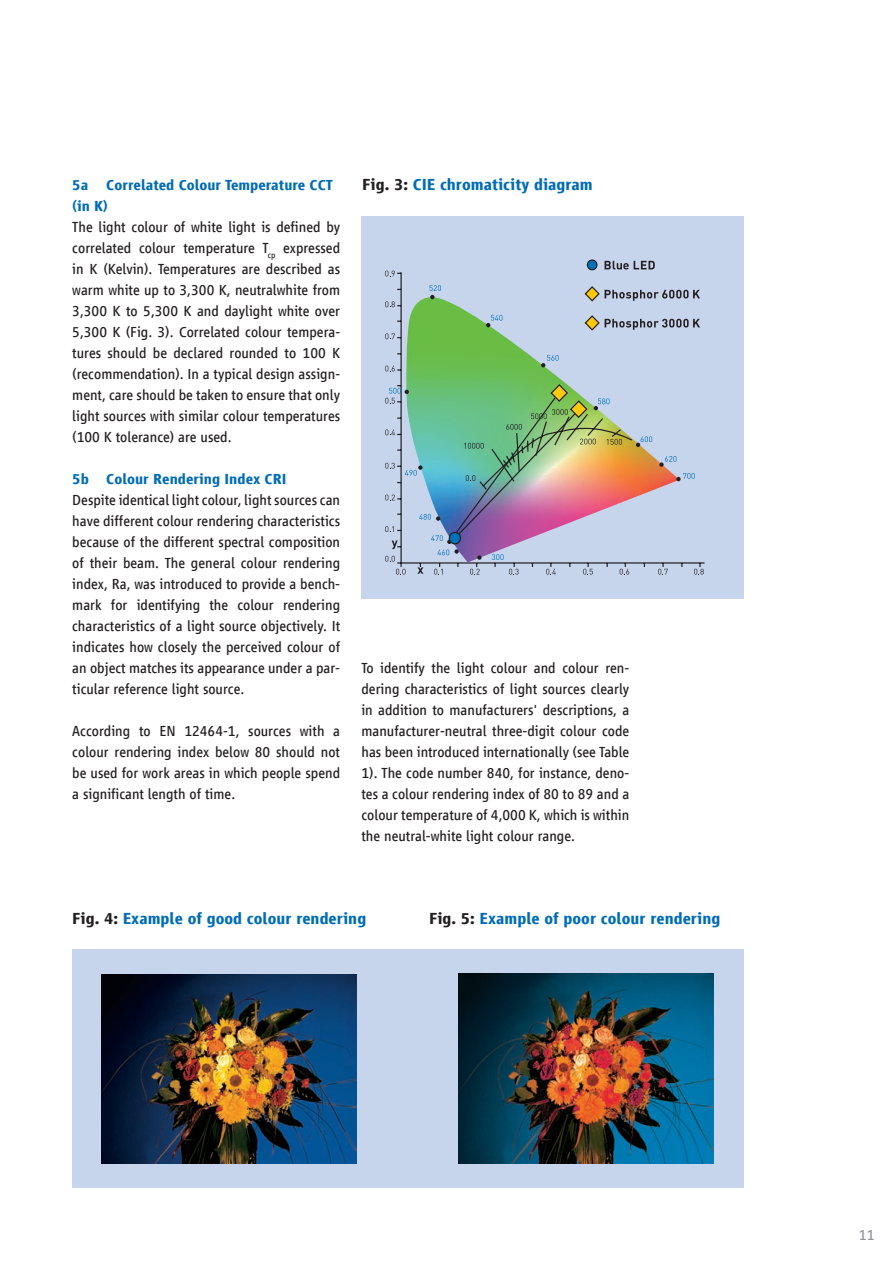
<style>
.page{position:relative;width:893px;height:1263px;background:#fff}
.page>*{position:absolute;margin:0;border:0;box-sizing:border-box;transform-origin:0 0}
.t1{font:700 16.5px "Vialog LT Com";color:#006cb7}
.t2{font:15px/21px "Vialog LT Com";color:#231f20;text-align:justify}
.t3{font:700 15px/21px "Vialog LT Com";color:#006cb7}
.t4{font:15px "Vialog LT Com";color:#939598}
.s1{color:#231f20}
</style>
<div class="page">
<div style="left:361px;top:216px;width:383px;height:383px;background:#c6d4ec"></div>
<img style="left:385px;top:259px;width:319px;height:316px">
<div style="left:72px;top:949px;width:672px;height:238px;background:#c6d4ec"></div>
<img style="left:101px;top:974px;width:255px;height:189px">
<img style="left:458px;top:974px;width:255px;height:189px">
<p class="t3" style="left:72px;top:175px;width:262px">5a Correlated Colour Temperature CCT (in K)</p>
<p class="t2" style="left:72px;top:217px;width:269px">The light colour of white light is defined by correlated colour temperature T<sub>cp</sub> expressed in K (Kelvin). Temperatures are described as warm white up to 3,300 K, neutralwhite from 3,300 K to 5,300 K and daylight white over 5,300 K (Fig. 3). Correlated colour tempera&shy;tures should be declared rounded to 100 K (recommendation). In a typical design assign&shy;ment, care should be taken to ensure that only light sources with similar colour temperatures (100 K tolerance) are used.</p>
<p class="t3" style="left:72px;top:469px;width:216px">5b Colour Rendering Index CRI</p>
<p class="t2" style="left:72px;top:490px;width:269px">Despite identical light colour, light sources can have different colour rendering characteristics because of the different spectral composition of their beam. The general colour rendering index, Ra, was introduced to provide a bench&shy;mark for identifying the colour rendering characteristics of a light source objectively. It indicates how closely the perceived colour of an object matches its appearance under a par&shy;ticular reference light source.</p>
<p class="t2" style="left:72px;top:721px;width:269px">According to EN 12464-1, sources with a colour rendering index below 80 should not be used for work areas in which people spend a significant length of time.</p>
<p class="t1" style="left:362px;top:175px;width:232px"><span class="s1">Fig. 3:</span> CIE chromaticity diagram</p>
<p class="t2" style="left:361px;top:658px;width:269px">To identify the light colour and colour ren&shy;dering characteristics of light sources clearly in addition to manufacturers' descriptions, a manufacturer-neutral three-digit colour code has been introduced internationally (see Table 1). The code number 840, for instance, deno&shy;tes a colour rendering index of 80 to 89 and a colour temperature of 4,000 K, which is within the neutral-white light colour range.</p>
<p class="t1" style="left:72px;top:909px;width:296px"><span class="s1">Fig. 4:</span> Example of good colour rendering</p>
<p class="t1" style="left:429px;top:909px;width:293px"><span class="s1">Fig. 5:</span> Example of poor colour rendering</p>
<p class="t4" style="left:859px;top:1226px;width:17px">11</p>
</div>
